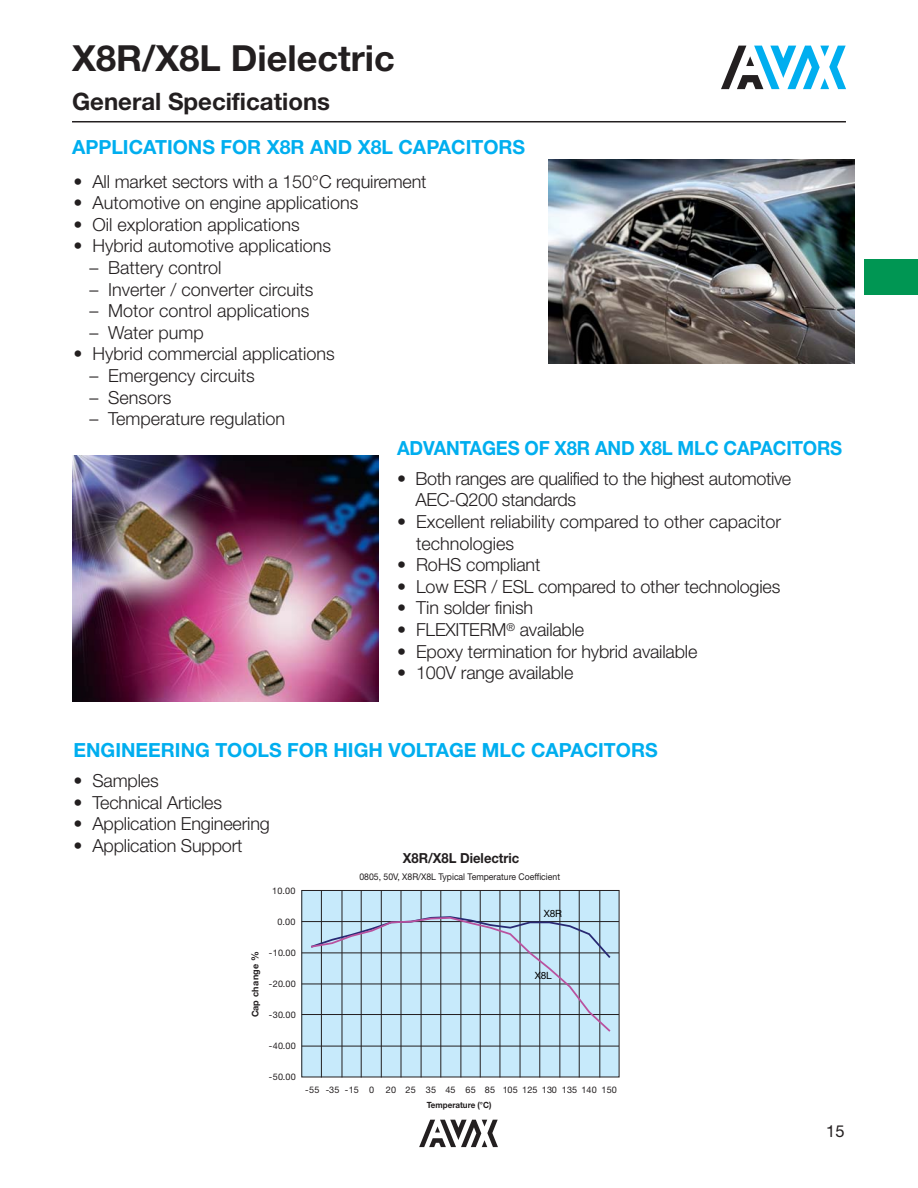
<style>
.page{position:relative;width:918px;height:1188px;background:#fff}
.page>*{position:absolute;margin:0;border:0;box-sizing:border-box;transform-origin:0 0}
.t1{font:700 36px "Helvetica Neue LT Std";color:#231f20}
.t2{font:700 24px "Helvetica Neue LT Std";color:#231f20}
.t3{font:700 19.5px "Helvetica Neue LT Std";color:#00aeef}
.t4{font:700 19.5px "Helvetica Neue LT Std";color:#00aeef;scale:.95 1}
.t5{font:300 18px/21.6px "Helvetica Neue LT Std";letter-spacing:-.01em;color:#231f20}
.t6{font:16.5px "Helvetica Neue LT Std";color:#231f20}
.t7{font:700 13.8px "Helvetica Neue";color:#221e1f;scale:.94 1}
.t8{font:9.9px "Helvetica Neue";letter-spacing:-.025em;color:#020303}
.t9{font:9.3px "Helvetica Neue";color:#221e1f;scale:.94 1}
.t10{font:700 9.15px "Helvetica Neue";letter-spacing:.015em;color:#231f20}
.t11{font:9px "Helvetica Neue";letter-spacing:.025em;color:#231f20}
.t12{font:700 8.55px "Helvetica Neue";color:#221e1f;scale:.94 1}
.s1{font-size:9.9px}
</style>
<div class="page">
<svg style="left:419px;top:1120px;width:79px;height:27px"></svg>
<svg style="left:721px;top:46px;width:125px;height:43px"></svg>
<div style="left:865px;top:260px;width:53px;height:35px;background:#009653"></div>
<hr style="left:72px;top:121px;width:774px;height:1px;background:#231f20">
<img style="left:72px;top:455px;width:307px;height:246px">
<img style="left:549px;top:160px;width:306px;height:203px">
<div style="left:302px;top:890px;width:317px;height:187px;background:#c7eafb"></div>
<div style="left:301px;top:890px;width:318px;height:187px;border:1px solid #231f20"></div>
<hr style="left:302px;top:1046px;width:317px;height:1px;background:#231f20">
<hr style="left:302px;top:1014px;width:317px;height:1px;background:#231f20">
<hr style="left:302px;top:984px;width:317px;height:1px;background:#231f20">
<hr style="left:302px;top:953px;width:317px;height:1px;background:#231f20">
<hr style="left:302px;top:921px;width:317px;height:1px;background:#231f20">
<hr style="left:321px;top:890px;width:1px;height:187px;background:#231f20">
<hr style="left:342px;top:890px;width:1px;height:187px;background:#231f20">
<hr style="left:361px;top:890px;width:1px;height:187px;background:#231f20">
<hr style="left:381px;top:890px;width:1px;height:187px;background:#231f20">
<hr style="left:401px;top:890px;width:1px;height:187px;background:#231f20">
<hr style="left:421px;top:890px;width:1px;height:187px;background:#231f20">
<hr style="left:440px;top:890px;width:1px;height:187px;background:#231f20">
<hr style="left:461px;top:890px;width:1px;height:187px;background:#231f20">
<hr style="left:480px;top:890px;width:1px;height:187px;background:#231f20">
<hr style="left:500px;top:890px;width:1px;height:187px;background:#231f20">
<hr style="left:520px;top:890px;width:1px;height:187px;background:#231f20">
<hr style="left:539px;top:890px;width:1px;height:187px;background:#231f20">
<hr style="left:560px;top:890px;width:1px;height:187px;background:#231f20">
<hr style="left:579px;top:890px;width:1px;height:187px;background:#231f20">
<hr style="left:599px;top:890px;width:1px;height:187px;background:#231f20">
<svg style="left:310px;top:915px;width:302px;height:118px"></svg>
<h1 class="t1" style="left:72px;top:46px;width:324px">X8R/X8L Dielectric</h1>
<h2 class="t2" style="left:72px;top:93px;width:260px">General Specifications</h2>
<p class="t3" style="left:72px;top:141px;width:455px">APPLICATIONS FOR X8R AND X8L CAPACITORS</p>
<p class="t5" style="left:74px;top:172px;width:355px">• All market sectors with a 150°C requirement</p>
<p class="t5" style="left:74px;top:194px;width:286px">• Automotive on engine applications</p>
<p class="t5" style="left:74px;top:215px;width:228px">• Oil exploration applications</p>
<p class="t5" style="left:74px;top:237px;width:259px">• Hybrid automotive applications</p>
<p class="t5" style="left:89px;top:259px;width:134px">– Battery control</p>
<p class="t5" style="left:89px;top:280px;width:226px">– Inverter / converter circuits</p>
<p class="t5" style="left:89px;top:302px;width:222px">– Motor control applications</p>
<p class="t5" style="left:89px;top:323px;width:116px">– Water pump</p>
<p class="t5" style="left:74px;top:345px;width:263px">• Hybrid commercial applications</p>
<p class="t5" style="left:89px;top:367px;width:167px">– Emergency circuits</p>
<p class="t5" style="left:89px;top:388px;width:84px">– Sensors</p>
<p class="t5" style="left:89px;top:410px;width:197px">– Temperature regulation</p>
<p class="t4" style="left:397px;top:441px;width:470px">ADVANTAGES OF X8R AND X8L MLC CAPACITORS</p>
<p class="t5" style="left:415px;top:470px;width:377px;text-indent:-18px">• Both ranges are qualified to the highest automotive<br>AEC-Q200 standards</p>
<p class="t5" style="left:416px;top:513px;width:367px;text-indent:-19px">• Excellent reliability compared to other capacitor technologies</p>
<p class="t5" style="left:397px;top:556px;width:145px">• RoHS compliant</p>
<p class="t5" style="left:397px;top:578px;width:385px">• Low ESR / ESL compared to other technologies</p>
<p class="t5" style="left:397px;top:599px;width:138px">• Tin solder finish</p>
<p class="t5" style="left:397px;top:621px;width:189px">• FLEXITERM<sup>®</sup> available</p>
<p class="t5" style="left:397px;top:642px;width:302px">• Epoxy termination for hybrid available</p>
<p class="t5" style="left:397px;top:664px;width:178px">• 100V range available</p>
<p class="t3" style="left:74px;top:743px;width:586px">ENGINEERING TOOLS FOR HIGH VOLTAGE MLC CAPACITORS</p>
<p class="t5" style="left:74px;top:772px;width:87px">• Samples</p>
<p class="t5" style="left:74px;top:793px;width:150px">• Technical Articles</p>
<p class="t5" style="left:74px;top:815px;width:198px">• Application Engineering</p>
<p class="t5" style="left:74px;top:837px;width:171px">• Application Support</p>
<p class="t7" style="left:403px;top:853px;width:126px">X8R/X8L Dielectric</p>
<p class="t9" style="left:359px;top:873px;width:215px">0805, 50V, X8R/X8L Typical Temperature Coefficient</p>
<p class="t8" style="left:544px;top:910px;width:20px">X8R</p>
<p class="t11" style="left:272px;top:887px;width:25px">10.00</p>
<p class="t11" style="left:278px;top:918px;width:19px">0.00</p>
<p class="t10" style="left:252px;top:1017px;width:68px;rotate:-90deg">Cap change <span class="s1">%</span></p>
<p class="t11" style="left:269px;top:950px;width:29px">-10.00</p>
<p class="t11" style="left:269px;top:981px;width:29px">-20.00</p>
<p class="t11" style="left:269px;top:1012px;width:29px">-30.00</p>
<p class="t11" style="left:269px;top:1043px;width:29px">-40.00</p>
<p class="t11" style="left:269px;top:1074px;width:29px">-50.00</p>
<p class="t8" style="left:535px;top:972px;width:18px">X8L</p>
<p class="t11" style="left:305px;top:1087px;width:71px">-55 -35 -15 0</p>
<p class="t11" style="left:386px;top:1087px;width:233px">20 25 35 45 65 85 105 125 130 135 140 150</p>
<p class="t12" style="left:427px;top:1102px;width:70px">Temperature (°C)</p>
<p class="t6" style="left:826px;top:1122px;width:20px">15</p>
</div>
